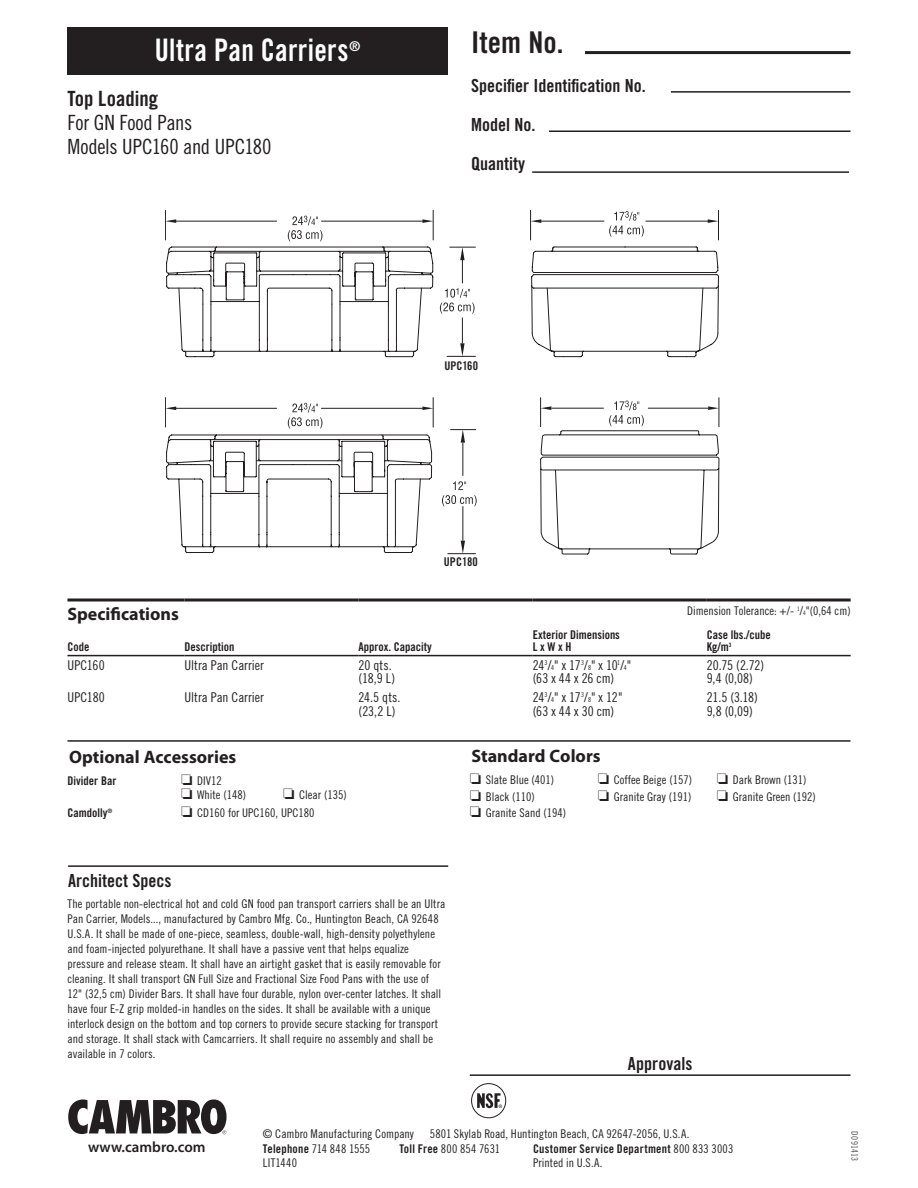
<style>
.page{position:relative;width:918px;height:1188px;background:#fff}
.page>*{position:absolute;margin:0;border:0;box-sizing:border-box;transform-origin:0 0}
.t1{font:31.05px "Trade Gothic LT Std Bd Cn 20";letter-spacing:.015em;color:#fff;scale:.91 1}
.t2{font:30px "Trade Gothic LT Std Bd Cn 20";color:#231f20}
.t3{font:21px/24px "Trade Gothic LT Std Cn 18";letter-spacing:-.015em;color:#231f20}
.t4{font:21px "Trade Gothic LT Std Bd Cn 20";color:#231f20}
.t5{font:18px/39px "Trade Gothic LT Std Bd Cn 20";color:#231f20}
.t6{font:700 18px "Myriad Pro";color:#231f20}
.t7{font:600 15px "Myriad Pro";color:#231f20}
.t8{font:13.5px/13.5px "Trade Gothic LT Std Cn 18";color:#231f20}
.t9{font:13.5px "Trade Gothic LT Std Bd Cn 20";color:#fff}
.t10{font:12px/15px "Trade Gothic LT Std Cn 18";color:#231f20}
.t11{font:12px/12px "Trade Gothic LT Std Bd Cn 20";color:#231f20}
.t12{font:12px "Trade Gothic LT Std Bd Cn 20";letter-spacing:.02em;color:#231f20}
.t13{font:12px "Trade Gothic LT Std Cn 18";letter-spacing:.02em;color:#231f20}
.t14{font:9px "Trade Gothic LT Std Cn 18";letter-spacing:.025em;color:#4d4d4f}
.s1{font-size:6px}
.s2{font-size:6.75px}
.s3{font-family:"Trade Gothic LT Std Bd Cn 20"}
.s4{font-family:"Trade Gothic LT Std Cn 18"}
</style>
<div class="page">
<svg style="left:68px;top:1099px;width:159px;height:35px"></svg>
<div style="left:471px;top:1083px;width:35px;height:35px;border:1px solid #231f20;border-radius:50%"></div>
<svg style="left:477px;top:1093px;width:25px;height:15px"></svg>
<svg style="left:166px;top:434px;width:267px;height:119px"></svg>
<svg style="left:165px;top:357px;width:554px;height:71px"></svg>
<svg style="left:165px;top:211px;width:554px;height:146px"></svg>
<hr style="left:541px;top:221px;width:63px;height:1px;background:#231f20">
<hr style="left:646px;top:221px;width:62px;height:1px;background:#231f20">
<hr style="left:718px;top:210px;width:1px;height:30px;background:#231f20">
<hr style="left:530px;top:210px;width:1px;height:30px;background:#231f20">
<svg style="left:442px;top:401px;width:277px;height:153px"></svg>
<hr style="left:551px;top:408px;width:53px;height:1px;background:#231f20">
<hr style="left:648px;top:408px;width:60px;height:1px;background:#231f20">
<hr style="left:719px;top:397px;width:1px;height:30px;background:#231f20">
<hr style="left:540px;top:397px;width:1px;height:30px;background:#231f20">
<hr style="left:585px;top:51px;width:266px;height:3px;background:#231f20">
<hr style="left:671px;top:91px;width:180px;height:2px;background:#231f20">
<hr style="left:549px;top:130px;width:301px;height:2px;background:#231f20">
<hr style="left:532px;top:171px;width:317px;height:2px;background:#231f20">
<div style="left:68px;top:28px;width:380px;height:47px;background:#231f20"></div>
<hr style="left:470px;top:1074px;width:381px;height:2px;background:#231f20">
<svg style="left:359px;top:598px;width:174px;height:4px"></svg>
<svg style="left:533px;top:598px;width:174px;height:4px"></svg>
<svg style="left:707px;top:598px;width:144px;height:4px"></svg>
<svg style="left:67px;top:598px;width:117px;height:4px"></svg>
<svg style="left:184px;top:598px;width:175px;height:4px"></svg>
<hr style="left:67px;top:655px;width:117px;height:1px;background:#231f20">
<hr style="left:184px;top:655px;width:175px;height:1px;background:#231f20">
<hr style="left:359px;top:655px;width:174px;height:1px;background:#231f20">
<hr style="left:533px;top:655px;width:174px;height:1px;background:#231f20">
<hr style="left:707px;top:655px;width:144px;height:1px;background:#231f20">
<hr style="left:68px;top:865px;width:380px;height:2px;background:#231f20">
<hr style="left:68px;top:740px;width:782px;height:2px;background:#231f20">
<h1 class="t1" style="left:155px;top:31px;width:214px">Ultra Pan Carriers</h1>
<p class="t9" style="left:350px;top:38px;width:12px">®</p>
<h3 class="t4" style="left:68px;top:86px;width:92px">Top Loading</h3>
<h3 class="t3" style="left:68px;top:111px;width:206px">For GN Food Pans<br>Models UPC160 and UPC180</h3>
<h2 class="t2" style="left:471px;top:24px;width:94px">Item No.</h2>
<h3 class="t5" style="left:471px;top:66px;width:176px">Specifier Identification No.<br>Model No.<br>Quantity</h3>
<p class="t11" style="left:444px;top:360px;width:35px">UPC160</p>
<p class="t11" style="left:444px;top:556px;width:36px">UPC180</p>
<h3 class="t6" style="left:67px;top:602px;width:113px">Specifications</h3>
<p class="t10" style="left:687px;top:604px;width:165px">Dimension Tolerance: +/- <sup>1</sup>/<span class="s1">4</span>"(0,64 cm)</p>
<p class="t11" style="left:67px;top:641px;width:23px">Code</p>
<p class="t11" style="left:184px;top:641px;width:51px">Description</p>
<p class="t11" style="left:359px;top:641px;width:75px">Approx. Capacity</p>
<p class="t11" style="left:533px;top:629px;width:89px">Exterior Dimensions<br>L x W x H</p>
<p class="t11" style="left:707px;top:629px;width:65px">Case lbs./cube<br>Kg/m<sup>3</sup></p>
<p class="t8" style="left:67px;top:658px;width:39px">UPC160</p>
<p class="t8" style="left:185px;top:658px;width:81px">Ultra Pan Carrier</p>
<p class="t8" style="left:359px;top:658px;width:38px">20 qts. (18,9 L)</p>
<p class="t8" style="left:533px;top:658px;width:100px">24<sup>3</sup>/<span class="s2">4</span>" x 17<sup>3</sup>/<span class="s2">8</span>" x 10<sup>1</sup>/<span class="s2">4</span>" (63 x 44 x 26 cm)</p>
<p class="t8" style="left:707px;top:658px;width:59px">20.75 (2.72)<br>9,4 (0,08)</p>
<p class="t8" style="left:67px;top:690px;width:39px">UPC180</p>
<p class="t8" style="left:184px;top:690px;width:81px">Ultra Pan Carrier</p>
<p class="t8" style="left:359px;top:690px;width:43px">24.5 qts. (23,2 L)</p>
<p class="t8" style="left:533px;top:690px;width:91px">24<sup>3</sup>/<span class="s2">4</span>" x 17<sup>3</sup>/<span class="s2">8</span>" x 12" (63 x 44 x 30 cm)</p>
<p class="t8" style="left:707px;top:690px;width:53px">21.5 (3.18)<br>9,8 (0,09)</p>
<h3 class="t6" style="left:69px;top:745px;width:169px">Optional Accessories</h3>
<h3 class="t6" style="left:471px;top:744px;width:131px">Standard Colors</h3>
<p class="t10" style="left:470px;top:772px;width:86px">□ Slate Blue (401)</p>
<p class="t10" style="left:598px;top:772px;width:96px">□ Coffee Beige (157)</p>
<p class="t10" style="left:717px;top:772px;width:91px">□ Dark Brown (131)</p>
<p class="t10" style="left:470px;top:789px;width:66px">□ Black (110)</p>
<p class="t10" style="left:598px;top:789px;width:95px">□ Granite Gray (191)</p>
<p class="t10" style="left:717px;top:789px;width:101px">□ Granite Green (192)</p>
<p class="t10" style="left:470px;top:805px;width:98px">□ Granite Sand (194)</p>
<p class="t11" style="left:68px;top:775px;width:50px">Divider Bar</p>
<p class="t10" style="left:181px;top:773px;width:42px">□ DIV12</p>
<p class="t10" style="left:181px;top:787px;width:66px">□ White (148)</p>
<p class="t10" style="left:283px;top:787px;width:65px">□ Clear (135)</p>
<p class="t11" style="left:67px;top:806px;width:46px">Camdolly<sup>®</sup></p>
<p class="t10" style="left:181px;top:805px;width:135px">□ CD160 for UPC160, UPC180</p>
<h3 class="t5" style="left:68px;top:861px;width:105px">Architect Specs</h3>
<p class="t10" style="left:68px;top:896px;width:379px">The portable non-electrical hot and cold GN food pan transport carriers shall be an Ultra Pan Carrier, Models..., manufactured by Cambro Mfg. Co., Huntington Beach, CA 92648<br>U.S.A. It shall be made of one-piece, seamless, double-wall, high-density polyethylene and foam-injected polyurethane. It shall have a passive vent that helps equalize pressure and release steam. It shall have an airtight gasket that is easily removable for cleaning. It shall transport GN Full Size and Fractional Size Food Pans with the use of 12" (32,5 cm) Divider Bars. It shall have four durable, nylon over-center latches. It shall have four E-Z grip molded-in handles on the sides. It shall be available with a unique interlock design on the bottom and top corners to provide secure stacking for transport and storage. It shall stack with Camcarriers. It shall require no assembly and shall be available in 7 colors.</p>
<h3 class="t5" style="left:628px;top:1044px;width:66px">Approvals</h3>
<p class="t7" style="left:88px;top:1137px;width:119px">www.cambro.com</p>
<p class="t10" style="left:263px;top:1126px;width:152px">© Cambro Manufacturing Company</p>
<p class="t10" style="left:430px;top:1126px;width:261px">5801 Skylab Road, Huntington Beach, CA 92647-2056, U.S.A.</p>
<p class="t10" style="left:263px;top:1141px;width:109px"><span class="s3">Telephone</span> 714 848 1555</p>
<p class="t10" style="left:399px;top:1141px;width:102px"><span class="s3">Toll Free</span> 800 854 7631</p>
<p class="t12" style="left:533px;top:1141px;width:202px">Customer Service Department <span class="s4">800 833 3003</span></p>
<p class="t13" style="left:263px;top:1156px;width:36px">LIT1440</p>
<p class="t10" style="left:533px;top:1155px;width:71px">Printed in U.S.A.</p>
<p class="t14" style="left:860px;top:1131px;width:31px;rotate:90deg">D091413</p>
</div>
